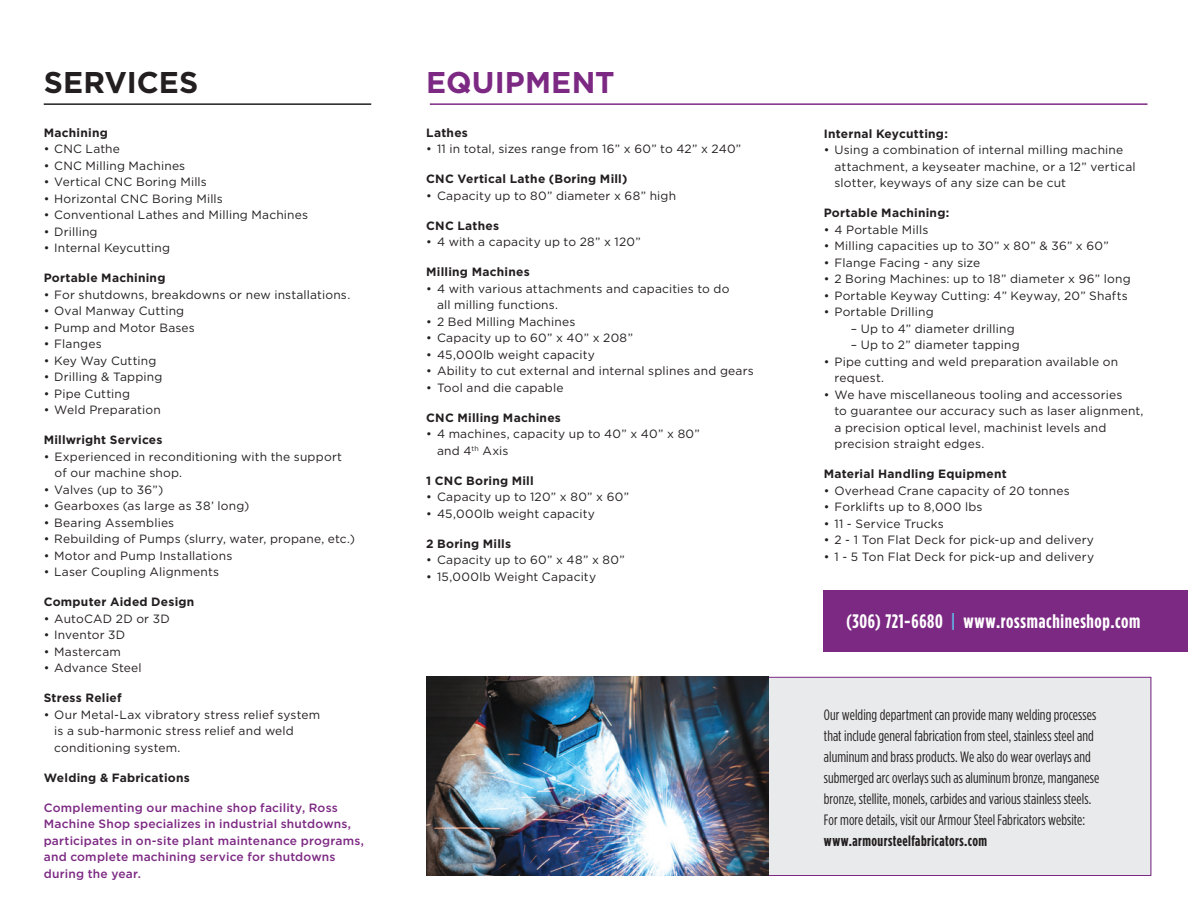
<style>
.page{position:relative;width:1188px;height:918px;background:#fff}
.page>*{position:absolute;margin:0;border:0;box-sizing:border-box;transform-origin:0 0}
.t1{font:700 30px "Gotham HTF";letter-spacing:.005em;color:#7c2983}
.t2{font:700 30px "Gotham HTF";color:#231f20}
.t3{font:700 condensed 19.5px "Gotham HTF";letter-spacing:.035em;color:#fff}
.t4{font:condensed 15px/21px "Gotham HTF";letter-spacing:.005em;color:#231f20}
.t5{font:700 condensed 15px "Gotham HTF";letter-spacing:.03em;color:#231f20}
.t6{font:12px/16.5px "Gotham HTF";letter-spacing:.015em;color:#231f20}
.t7{font:700 12px "Gotham HTF";letter-spacing:.02em;color:#231f20}
.t8{font:500 12px/16.5px "Gotham HTF";letter-spacing:.015em;color:#7c2983}
.s1{color:#63b2e3}
</style>
<div class="page">
<div style="left:586px;top:677px;width:566px;height:199px;background:#e9eaeb"></div>
<div style="left:824px;top:591px;width:364px;height:61px;background:#7c2983"></div>
<hr style="left:44px;top:103px;width:327px;height:2px;background:#231f20">
<hr style="left:430px;top:103px;width:718px;height:2px;background:#7c2983">
<img style="left:426px;top:677px;width:343px;height:199px">
<h1 class="t2" style="left:44px;top:65px;width:156px">SERVICES</h1>
<p class="t7" style="left:44px;top:126px;width:66px">Machining</p>
<p class="t6" style="left:44px;top:141px;width:78px">• CNC Lathe</p>
<p class="t6" style="left:44px;top:157px;width:143px">• CNC Milling Machines</p>
<p class="t6" style="left:44px;top:174px;width:165px">• Vertical CNC Boring Mills</p>
<p class="t6" style="left:44px;top:190px;width:181px">• Horizontal CNC Boring Mills</p>
<p class="t6" style="left:44px;top:207px;width:266px">• Conventional Lathes and Milling Machines</p>
<p class="t6" style="left:44px;top:223px;width:55px">• Drilling</p>
<p class="t6" style="left:44px;top:240px;width:128px">• Internal Keycutting</p>
<p class="t7" style="left:44px;top:271px;width:123px">Portable Machining</p>
<p class="t6" style="left:44px;top:286px;width:308px">• For shutdowns, breakdowns or new installations.</p>
<p class="t6" style="left:44px;top:303px;width:142px">• Oval Manway Cutting</p>
<p class="t6" style="left:44px;top:319px;width:153px">• Pump and Motor Bases</p>
<p class="t6" style="left:44px;top:336px;width:60px">• Flanges</p>
<p class="t6" style="left:44px;top:352px;width:114px">• Key Way Cutting</p>
<p class="t6" style="left:44px;top:369px;width:120px">• Drilling &amp; Tapping</p>
<p class="t6" style="left:44px;top:385px;width:88px">• Pipe Cutting</p>
<p class="t6" style="left:44px;top:402px;width:119px">• Weld Preparation</p>
<p class="t7" style="left:44px;top:433px;width:120px">Millwright Services</p>
<p class="t6" style="left:55px;top:448px;width:289px;text-indent:-11px">• Experienced in reconditioning with the support of our machine shop.</p>
<p class="t6" style="left:44px;top:481px;width:121px">• Valves (up to 36”)</p>
<p class="t6" style="left:44px;top:498px;width:207px">• Gearboxes (as large as 38’ long)</p>
<p class="t6" style="left:44px;top:514px;width:132px">• Bearing Assemblies</p>
<p class="t6" style="left:44px;top:531px;width:313px">• Rebuilding of Pumps (slurry, water, propane, etc.)</p>
<p class="t6" style="left:44px;top:547px;width:190px">• Motor and Pump Installations</p>
<p class="t6" style="left:44px;top:564px;width:177px">• Laser Coupling Alignments</p>
<p class="t7" style="left:44px;top:595px;width:152px">Computer Aided Design</p>
<p class="t6" style="left:44px;top:610px;width:128px">• AutoCAD 2D or 3D</p>
<p class="t6" style="left:44px;top:627px;width:83px">• Inventor 3D</p>
<p class="t6" style="left:44px;top:643px;width:79px">• Mastercam</p>
<p class="t6" style="left:44px;top:660px;width:99px">• Advance Steel</p>
<p class="t7" style="left:44px;top:691px;width:79px">Stress Relief</p>
<p class="t6" style="left:54px;top:706px;width:268px;text-indent:-10px">• Our Metal-Lax vibratory stress relief system is a sub-harmonic stress relief and weld conditioning system.</p>
<p class="t7" style="left:44px;top:771px;width:148px">Welding &amp; Fabrications</p>
<p class="t8" style="left:44px;top:799px;width:322px">Complementing our machine shop facility, Ross Machine Shop specializes in industrial shutdowns, participates in on-site plant maintenance programs, and complete machining service for shutdowns during the year.</p>
<h1 class="t1" style="left:426px;top:65px;width:190px">EQUIPMENT</h1>
<p class="t7" style="left:426px;top:126px;width:43px">Lathes</p>
<p class="t6" style="left:426px;top:141px;width:317px">• 11 in total, sizes range from 16” x 60” to 42” x 240”</p>
<p class="t7" style="left:426px;top:172px;width:203px">CNC Vertical Lathe (Boring Mill)</p>
<p class="t6" style="left:426px;top:187px;width:251px">• Capacity up to 80” diameter x 68” high</p>
<p class="t7" style="left:426px;top:219px;width:74px">CNC Lathes</p>
<p class="t6" style="left:426px;top:234px;width:216px">• 4 with a capacity up to 28” x 120”</p>
<p class="t7" style="left:426px;top:265px;width:105px">Milling Machines</p>
<p class="t6" style="left:437px;top:280px;width:294px;text-indent:-11px">• 4 with various attachments and capacities to do all milling functions.</p>
<p class="t6" style="left:426px;top:313px;width:151px">• 2 Bed Milling Machines</p>
<p class="t6" style="left:426px;top:330px;width:208px">• Capacity up to 60” x 40” x 208”</p>
<p class="t6" style="left:426px;top:346px;width:170px">• 45,000lb weight capacity</p>
<p class="t6" style="left:426px;top:363px;width:329px">• Ability to cut external and internal splines and gears</p>
<p class="t6" style="left:426px;top:379px;width:139px">• Tool and die capable</p>
<p class="t7" style="left:426px;top:411px;width:136px">CNC Milling Machines</p>
<p class="t6" style="left:437px;top:426px;width:264px;text-indent:-11px">• 4 machines, capacity up to 40” x 40” x 80” and 4<sup>th</sup> Axis</p>
<p class="t7" style="left:426px;top:474px;width:109px">1 CNC Boring Mill</p>
<p class="t6" style="left:426px;top:489px;width:204px">• Capacity up to 120” x 80” x 60”</p>
<p class="t6" style="left:426px;top:505px;width:170px">• 45,000lb weight capacity</p>
<p class="t7" style="left:426px;top:537px;width:86px">2 Boring Mills</p>
<p class="t6" style="left:426px;top:552px;width:200px">• Capacity up to 60” x 48” x 80”</p>
<p class="t6" style="left:426px;top:568px;width:171px">• 15,000lb Weight Capacity</p>
<p class="t7" style="left:824px;top:126px;width:126px">Internal Keycutting:</p>
<p class="t6" style="left:835px;top:141px;width:303px;text-indent:-11px">• Using a combination of internal milling machine attachment, a keyseater machine, or a 12” vertical slotter, keyways of any size can be cut</p>
<p class="t7" style="left:824px;top:206px;width:127px">Portable Machining:</p>
<p class="t6" style="left:824px;top:221px;width:106px">• 4 Portable Mills</p>
<p class="t6" style="left:824px;top:237px;width:287px">• Milling capacities up to 30” x 80” &amp; 36” x 60”</p>
<p class="t6" style="left:824px;top:254px;width:158px">• Flange Facing - any size</p>
<p class="t6" style="left:824px;top:270px;width:308px">• 2 Boring Machines: up to 18” diameter x 96” long</p>
<p class="t6" style="left:824px;top:287px;width:306px">• Portable Keyway Cutting: 4” Keyway, 20” Shafts</p>
<p class="t6" style="left:824px;top:303px;width:111px">• Portable Drilling</p>
<p class="t6" style="left:851px;top:320px;width:166px">– Up to 4” diameter drilling</p>
<p class="t6" style="left:851px;top:336px;width:171px">– Up to 2” diameter tapping</p>
<p class="t6" style="left:835px;top:353px;width:285px;text-indent:-11px">• Pipe cutting and weld preparation available on request.</p>
<p class="t6" style="left:835px;top:386px;width:311px;text-indent:-11px">• We have miscellaneous tooling and accessories<br>to guarantee our accuracy such as laser alignment, a precision optical level, machinist levels and precision straight edges.</p>
<p class="t7" style="left:824px;top:467px;width:184px">Material Handling Equipment</p>
<p class="t6" style="left:824px;top:482px;width:248px">• Overhead Crane capacity of 20 tonnes</p>
<p class="t6" style="left:824px;top:498px;width:160px">• Forklifts up to 8,000 lbs</p>
<p class="t6" style="left:824px;top:515px;width:122px">• 11 - Service Trucks</p>
<p class="t6" style="left:824px;top:531px;width:272px">• 2 - 1 Ton Flat Deck for pick-up and delivery</p>
<p class="t6" style="left:824px;top:548px;width:272px">• 1 - 5 Ton Flat Deck for pick-up and delivery</p>
<h2 class="t3" style="left:846px;top:610px;width:296px">(306) 721-6680 <span class="s1">|</span> www.rossmachineshop.com</h2>
<p class="t4" style="left:824px;top:704px;width:277px">Our welding department can provide many welding processes that include general fabrication from steel, stainless steel and aluminum and brass products. We also do wear overlays and submerged arc overlays such as aluminum bronze, manganese bronze, stellite, monels, carbides and various stainless steels.<br>For more details, visit our Armour Steel Fabricators website:</p>
<p class="t5" style="left:824px;top:832px;width:165px">www.armoursteelfabricators.com</p>
</div>
